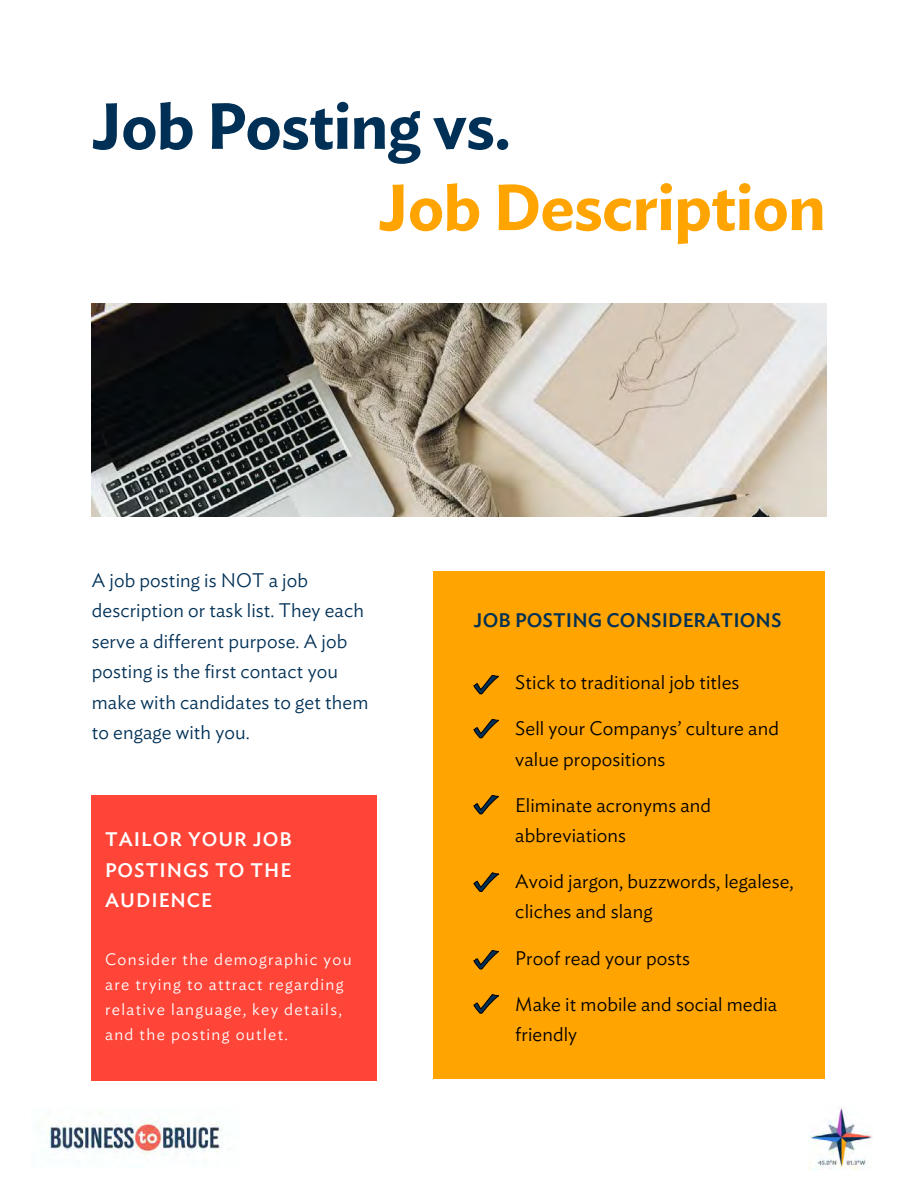
<style>
.page{position:relative;width:918px;height:1188px;background:#fff}
.page>*{position:absolute;margin:0;border:0;box-sizing:border-box;transform-origin:0 0}
.t1{font:600 64.5px "Ideal Sans";letter-spacing:-.01em;color:#ffa400}
.t2{font:600 64.5px "Ideal Sans";letter-spacing:-.01em;color:#003056}
.t3{font:300 19.5px/30.3px "Ideal Sans";letter-spacing:.005em;color:#000}
.t4{font:300 19.5px/30.3px "Ideal Sans";letter-spacing:.005em;color:#003056}
.t5{font:500 19.5px/30.3px "Ideal Sans";letter-spacing:.05em;color:#fff;text-align:justify}
.t6{font:500 19.5px "Ideal Sans";letter-spacing:.005em;color:#003056}
.t7{font:300 16.5px/24.8px "Ideal Sans";letter-spacing:.08em;color:#fff}
</style>
<div class="page">
<img style="left:92px;top:304px;width:734px;height:213px">
<div style="left:434px;top:571px;width:391px;height:508px;background:#ffa400"></div>
<div style="left:92px;top:795px;width:285px;height:285px;background:#ff4438"></div>
<svg style="left:474px;top:675px;width:25px;height:19px"></svg>
<svg style="left:474px;top:950px;width:25px;height:19px"></svg>
<svg style="left:474px;top:994px;width:25px;height:20px"></svg>
<svg style="left:474px;top:719px;width:25px;height:19px"></svg>
<svg style="left:474px;top:795px;width:25px;height:19px"></svg>
<svg style="left:474px;top:873px;width:25px;height:19px"></svg>
<img style="left:48px;top:1118px;width:175px;height:38px">
<img style="left:809px;top:1107px;width:64px;height:62px">
<h1 class="t2" style="left:92px;top:97px;width:421px">Job Posting vs.</h1>
<h1 class="t1" style="left:378px;top:178px;width:449px">Job Description</h1>
<p class="t4" style="left:92px;top:566px;width:278px">A job posting is NOT a job description or task list. They each serve a different purpose. A job posting is the first contact you make with candidates to get them to engage with you.</p>
<p class="t5" style="left:105px;top:825px;width:188px">TAILOR YOUR JOB POSTINGS TO THE AUDIENCE</p>
<p class="t7" style="left:105px;top:948px;width:248px">Consider the demographic you are trying to attract regarding relative language, key details, and the posting outlet.</p>
<p class="t6" style="left:474px;top:611px;width:309px">JOB POSTING CONSIDERATIONS</p>
<p class="t3" style="left:515px;top:668px;width:226px">Stick to traditional job titles</p>
<p class="t3" style="left:515px;top:714px;width:265px">Sell your Companys’ culture and value propositions</p>
<p class="t3" style="left:515px;top:791px;width:198px">Eliminate acronyms and abbreviations</p>
<p class="t3" style="left:515px;top:867px;width:280px">Avoid jargon, buzzwords, legalese, cliches and slang</p>
<p class="t3" style="left:515px;top:944px;width:176px">Proof read your posts</p>
<p class="t3" style="left:515px;top:990px;width:264px">Make it mobile and social media friendly</p>
</div>
